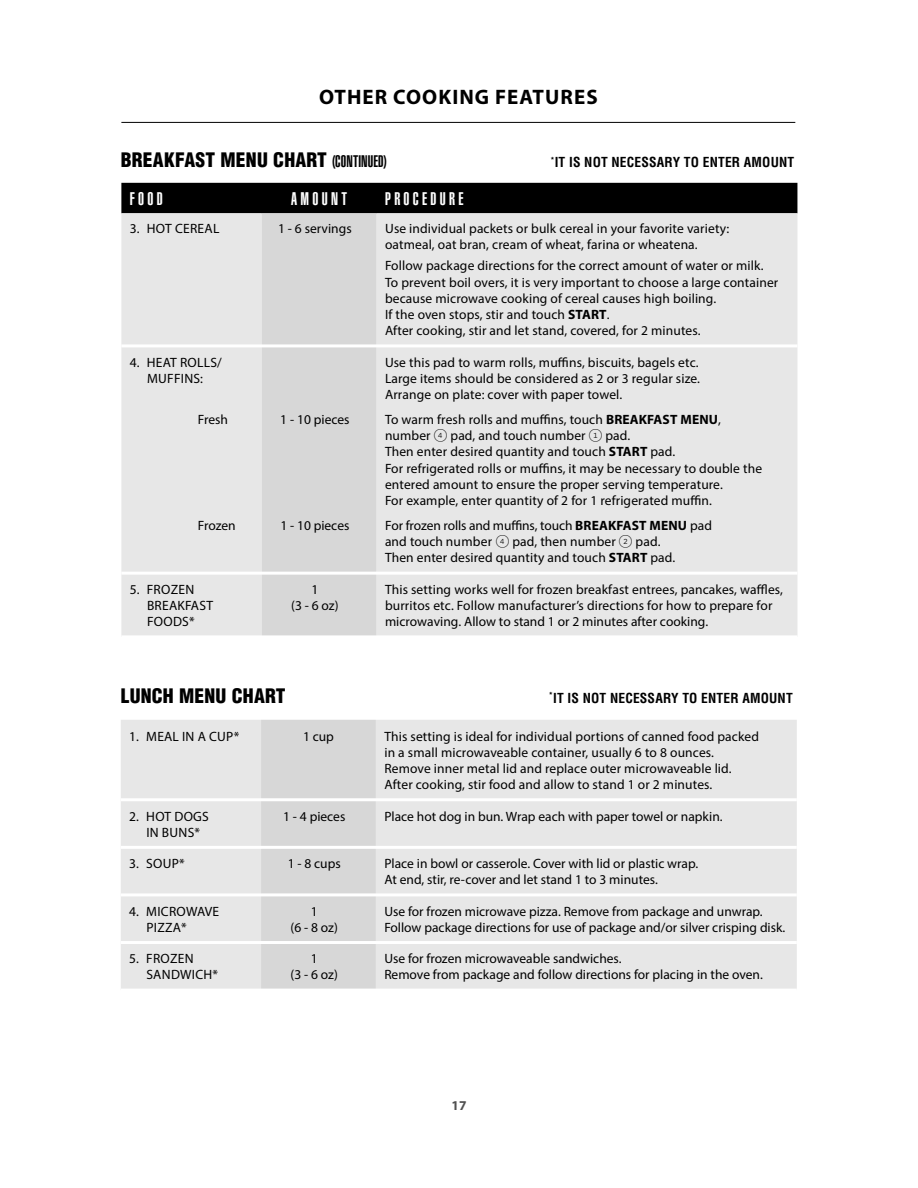
<style>
.page{position:relative;width:918px;height:1188px;background:#fff}
.page>*{position:absolute;margin:0;border:0;box-sizing:border-box;transform-origin:0 0}
.t1{font:700 21px "Myriad Pro";letter-spacing:.05em;color:#000}
.t2{font:900 condensed 19.5px "Helvetica";letter-spacing:.01em;color:#000}
.t3{font:900 extra-condensed 18px "Helvetica";letter-spacing:.185em;color:#fff}
.t4{font:13.5px/16.2px "Myriad Pro";letter-spacing:.01em;color:#000}
.t5{font:700 condensed 13.5px "Helvetica";letter-spacing:.01em;color:#000}
.t6{font:700 13.5px "Myriad Pro";color:#505050}
.s1{font-stretch:extra-condensed;font-size:16.5px}
.s2{font-weight:700}
.s3{font-family:"Gotham FP Nos";font-weight:300}
</style>
<div class="page">
<hr style="left:121px;top:122px;width:674px;height:1px;background:#000">
<div style="left:121px;top:183px;width:676px;height:30px;background:#000"></div>
<div style="left:121px;top:213px;width:676px;height:422px;background:#e7e7e7"></div>
<div style="left:262px;top:213px;width:115px;height:422px;background:#d7d7d7"></div>
<hr style="left:121px;top:572px;width:676px;height:3px;background:#fff">
<hr style="left:121px;top:344px;width:676px;height:3px;background:#fff">
<div style="left:121px;top:720px;width:676px;height:269px;background:#e7e7e7"></div>
<div style="left:261px;top:720px;width:115px;height:269px;background:#d7d7d7"></div>
<hr style="left:121px;top:798px;width:676px;height:3px;background:#fff">
<hr style="left:121px;top:846px;width:676px;height:3px;background:#fff">
<hr style="left:121px;top:893px;width:676px;height:3px;background:#fff">
<hr style="left:121px;top:941px;width:676px;height:3px;background:#fff">
<h1 class="t1" style="left:319px;top:83px;width:280px">OTHER COOKING FEATURES</h1>
<h2 class="t2" style="left:121px;top:148px;width:267px">BREAKFAST MENU CHART <span class="s1">(CONTINUED)</span></h2>
<p class="t5" style="left:550px;top:154px;width:245px"><sup>*</sup>IT IS NOT NECESSARY TO ENTER AMOUNT</p>
<h3 class="t3" style="left:130px;top:188px;width:34px">FOOD</h3>
<h3 class="t3" style="left:291px;top:188px;width:57px">AMOUNT</h3>
<h3 class="t3" style="left:385px;top:188px;width:80px">PROCEDURE</h3>
<p class="t4" style="left:130px;top:220px;width:91px">3. HOT CEREAL</p>
<p class="t4" style="left:278px;top:220px;width:75px">1 - 6 servings</p>
<p class="t4" style="left:385px;top:220px;width:346px">Use individual packets or bulk cereal in your favorite variety: oatmeal, oat bran, cream of wheat, farina or wheatena.</p>
<p class="t4" style="left:385px;top:258px;width:395px">Follow package directions for the correct amount of water or milk.<br>To prevent boil overs, it is very important to choose a large container because microwave cooking of cereal causes high boiling.<br>If the oven stops, stir and touch <span class="s2">START</span>.<br>After cooking, stir and let stand, covered, for 2 minutes.</p>
<p class="t4" style="left:130px;top:354px;width:94px;text-align:center">4. HEAT ROLLS/<br>MUFFINS:</p>
<p class="t4" style="left:385px;top:354px;width:317px;text-align:justify">Use this pad to warm rolls, muffins, biscuits, bagels etc.<br>Large items should be considered as 2 or 3 regular size.<br>Arrange on plate: cover with paper towel.</p>
<p class="t4" style="left:198px;top:411px;width:32px">Fresh</p>
<p class="t4" style="left:280px;top:411px;width:71px">1 - 10 pieces</p>
<p class="t4" style="left:385px;top:411px;width:379px">To warm fresh rolls and muffins, touch <span class="s2">BREAKFAST MENU</span>, number <span class="s3">4</span> pad, and touch number <span class="s3">1</span> pad.<br>Then enter desired quantity and touch <span class="s2">START</span> pad.<br>For refrigerated rolls or muffins, it may be necessary to double the entered amount to ensure the proper serving temperature.<br>For example, enter quantity of 2 for 1 refrigerated muffin.</p>
<p class="t4" style="left:198px;top:517px;width:39px">Frozen</p>
<p class="t4" style="left:280px;top:517px;width:71px">1 - 10 pieces</p>
<p class="t4" style="left:385px;top:517px;width:329px">For frozen rolls and muffins, touch <span class="s2">BREAKFAST MENU</span> pad and touch number <span class="s3">4</span> pad, then number <span class="s3">2</span> pad.<br>Then enter desired quantity and touch <span class="s2">START</span> pad.</p>
<p class="t4" style="left:147px;top:581px;width:68px;text-indent:-17px">5. FROZEN<br>BREAKFAST<br>FOODS*</p>
<p class="t4" style="left:291px;top:581px;width:49px;text-align:center">1<br>(3 - 6 oz)</p>
<p class="t4" style="left:385px;top:581px;width:400px">This setting works well for frozen breakfast entrees, pancakes, waffles, burritos etc. Follow manufacturer’s directions for how to prepare for microwaving. Allow to stand 1 or 2 minutes after cooking.</p>
<h2 class="t2" style="left:121px;top:684px;width:166px">LUNCH MENU CHART</h2>
<p class="t5" style="left:549px;top:690px;width:245px"><sup>*</sup>IT IS NOT NECESSARY TO ENTER AMOUNT</p>
<p class="t4" style="left:129px;top:728px;width:112px">1. MEAL IN A CUP*</p>
<p class="t4" style="left:303px;top:728px;width:32px">1 cup</p>
<p class="t4" style="left:384px;top:728px;width:376px">This setting is ideal for individual portions of canned food packed in a small microwaveable container, usually 6 to 8 ounces.<br>Remove inner metal lid and replace outer microwaveable lid.<br>After cooking, stir food and allow to stand 1 or 2 minutes.</p>
<p class="t4" style="left:146px;top:808px;width:64px;text-indent:-17px">2. HOT DOGS<br>IN BUNS*</p>
<p class="t4" style="left:283px;top:808px;width:64px">1 - 4 pieces</p>
<p class="t4" style="left:384px;top:808px;width:340px">Place hot dog in bun. Wrap each with paper towel or napkin.</p>
<p class="t4" style="left:129px;top:855px;width:57px">3. SOUP*</p>
<p class="t4" style="left:288px;top:855px;width:55px">1 - 8 cups</p>
<p class="t4" style="left:384px;top:855px;width:315px">Place in bowl or casserole. Cover with lid or plastic wrap.<br>At end, stir, re-cover and let stand 1 to 3 minutes.</p>
<p class="t4" style="left:146px;top:903px;width:74px;text-indent:-17px">4. MICROWAVE<br>PIZZA*</p>
<p class="t4" style="left:291px;top:903px;width:49px;text-align:center">1<br>(6 - 8 oz)</p>
<p class="t4" style="left:384px;top:903px;width:403px">Use for frozen microwave pizza. Remove from package and unwrap.<br>Follow package directions for use of package and/or silver crisping disk.</p>
<p class="t4" style="left:146px;top:950px;width:73px;text-indent:-17px">5. FROZEN<br>SANDWICH*</p>
<p class="t4" style="left:291px;top:950px;width:49px;text-align:center">1<br>(3 - 6 oz)</p>
<p class="t4" style="left:384px;top:950px;width:380px">Use for frozen microwaveable sandwiches.<br>Remove from package and follow directions for placing in the oven.</p>
<p class="t6" style="left:451px;top:1097px;width:17px">17</p>
</div>
